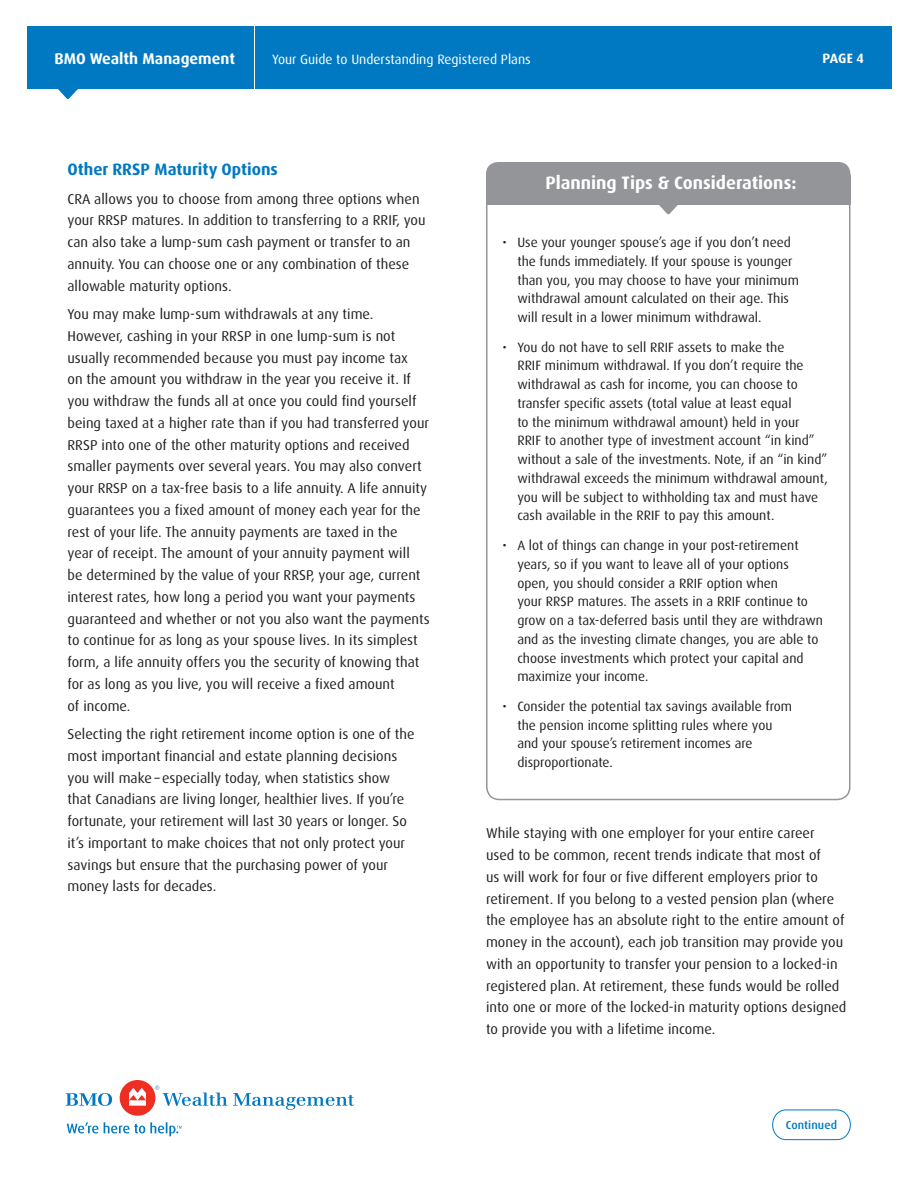
<style>
.page{position:relative;width:918px;height:1188px;background:#fff}
.page>*{position:absolute;margin:0;border:0;box-sizing:border-box;transform-origin:0 0}
.Body_copy{font:700 18px "Dax";color:#fff}
.Heading_level_1{font:700 16.5px "Dax Pro";color:#0079c2}
.Legal_entity_text{font:700 15.6px "Dax Pro";color:#fff}
.Body{font:14.25px/21.8px "Dax Pro";color:#231f20}
.Indented_Bullet_Copy{font:13.5px/18.8px "Dax";color:#231f20}
.Legal_entity_text-2{font:13.5px "Dax Pro";color:#fff}
.Product_Name{font:700 13.5px "Dax Pro";color:#fff}
.t1{font:500 11.55px "Dax Pro";letter-spacing:.01em;color:#0079c2}
</style>
<div class="page">
<div style="left:27px;top:27px;width:865px;height:62px;background:#0079c2"></div>
<svg style="left:58px;top:89px;width:20px;height:10px"></svg>
<svg style="left:772px;top:1110px;width:79px;height:30px"></svg>
<svg style="left:659px;top:205px;width:19px;height:9px"></svg>
<div style="left:486px;top:162px;width:364px;height:30px;background:#939598;border-radius:12px"></div>
<div style="left:486px;top:193px;width:365px;height:607px;border:2px solid #939598;border-radius:13px"></div>
<div style="left:486px;top:176px;width:364px;height:29px;background:#939598"></div>
<hr style="left:254px;top:13px;width:1px;height:81px;background:#fff">
<svg style="left:66px;top:1093px;width:46px;height:13px"></svg>
<div style="left:120px;top:1080px;width:35px;height:36px;background:#ee2e22;border-radius:50%"></div>
<svg style="left:233px;top:1093px;width:121px;height:17px"></svg>
<svg style="left:129px;top:1088px;width:17px;height:18px"></svg>
<svg style="left:155px;top:1086px;width:72px;height:20px"></svg>
<svg style="left:67px;top:1122px;width:31px;height:11px"></svg>
<svg style="left:104px;top:1122px;width:78px;height:14px"></svg>
<p class="Legal_entity_text" style="left:55px;top:49px;width:182px">BMO Wealth Management</p>
<p class="Legal_entity_text-2" style="left:272px;top:51px;width:260px">Your Guide to Understanding Registered Plans</p>
<p class="Product_Name" style="left:823px;top:50px;width:43px">PAGE 4</p>
<p class="Heading_level_1" style="left:68px;top:159px;width:212px">Other RRSP Maturity Options</p>
<p class="Body" style="left:68px;top:188px;width:360px">CRA allows you to choose from among three options when your RRSP matures. In addition to transferring to a RRIF, you can also take a lump-sum cash payment or transfer to an annuity. You can choose one or any combination of these allowable maturity options.</p>
<p class="Body" style="left:68px;top:303px;width:364px">You may make lump-sum withdrawals at any time.<br>However, cashing in your RRSP in one lump-sum is not usually recommended because you must pay income tax<br>on the amount you withdraw in the year you receive it. If you withdraw the funds all at once you could find yourself being taxed at a higher rate than if you had transferred your RRSP into one of the other maturity options and received smaller payments over several years. You may also convert your RRSP on a tax-free basis to a life annuity. A life annuity guarantees you a fixed amount of money each year for the rest of your life. The annuity payments are taxed in the<br>year of receipt. The amount of your annuity payment will<br>be determined by the value of your RRSP, your age, current interest rates, how long a period you want your payments guaranteed and whether or not you also want the payments to continue for as long as your spouse lives. In its simplest form, a life annuity offers you the security of knowing that for as long as you live, you will receive a fixed amount<br>of income.</p>
<p class="Body" style="left:68px;top:723px;width:349px">Selecting the right retirement income option is one of the most important financial and estate planning decisions you will make – especially today, when statistics show that Canadians are living longer, healthier lives. If you’re fortunate, your retirement will last 30 years or longer. So it’s important to make choices that not only protect your savings but ensure that the purchasing power of your money lasts for decades.</p>
<p class="Body_copy" style="left:545px;top:172px;width:253px">Planning Tips &amp; Considerations:</p>
<p class="Indented_Bullet_Copy" style="left:517px;top:233px;width:283px;text-indent:-15px">• Use your younger spouse’s age if you don’t need the funds immediately. If your spouse is younger than you, you may choose to have your minimum withdrawal amount calculated on their age. This will result in a lower minimum withdrawal.</p>
<p class="Indented_Bullet_Copy" style="left:517px;top:338px;width:312px;text-indent:-15px">• You do not have to sell RRIF assets to make the<br>RRIF minimum withdrawal. If you don’t require the withdrawal as cash for income, you can choose to transfer specific assets (total value at least equal<br>to the minimum withdrawal amount) held in your<br>RRIF to another type of investment account “in kind” without a sale of the investments. Note, if an “in kind” withdrawal exceeds the minimum withdrawal amount, you will be subject to withholding tax and must have cash available in the RRIF to pay this amount.</p>
<p class="Indented_Bullet_Copy" style="left:517px;top:536px;width:307px;text-indent:-15px">• A lot of things can change in your post-retirement years, so if you want to leave all of your options open, you should consider a RRIF option when<br>your RRSP matures. The assets in a RRIF continue to grow on a tax‑deferred basis until they are withdrawn and as the investing climate changes, you are able to choose investments which protect your capital and maximize your income.</p>
<p class="Indented_Bullet_Copy" style="left:517px;top:697px;width:276px;text-indent:-15px">• Consider the potential tax savings available from the pension income splitting rules where you and your spouse’s retirement incomes are disproportionate.</p>
<p class="Body" style="left:486px;top:823px;width:362px">While staying with one employer for your entire career used to be common, recent trends indicate that most of<br>us will work for four or five different employers prior to retirement. If you belong to a vested pension plan (where the employee has an absolute right to the entire amount of money in the account), each job transition may provide you with an opportunity to transfer your pension to a locked-in registered plan. At retirement, these funds would be rolled into one or more of the locked-in maturity options designed to provide you with a lifetime income.</p>
<p class="t1" style="left:786px;top:1118px;width:53px">Continued</p>
</div>
